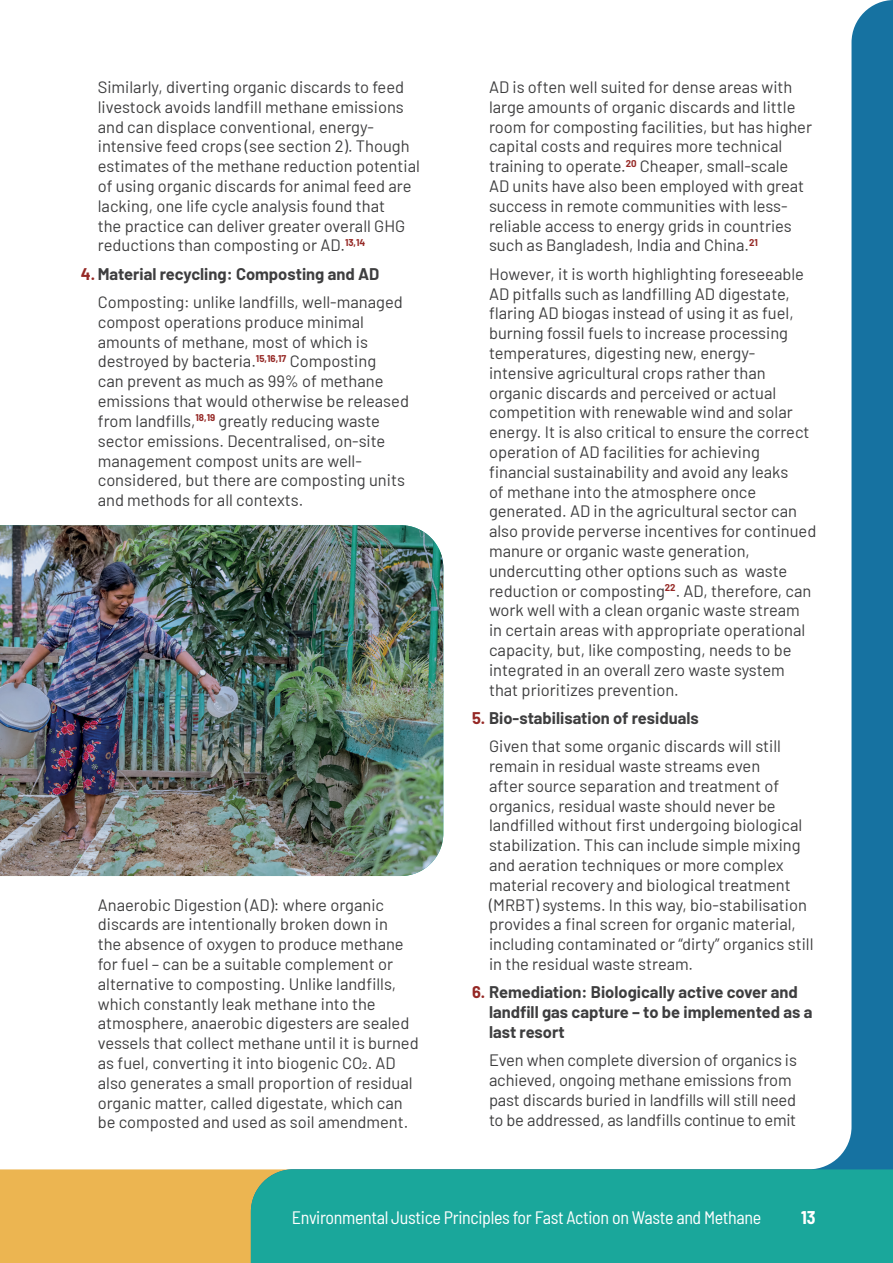
<style>
.page{position:relative;width:893px;height:1263px;background:#fff}
.page>*{position:absolute;margin:0;border:0;box-sizing:border-box;transform-origin:0 0}
.t1{font:semi-condensed 18px "Barlow";letter-spacing:-.02em;color:#fff}
.t2{font:700 semi-condensed 18px "Barlow";color:#fff}
.t3{font:16.5px/19.8px "Barlow";color:#3e3e3f}
.t4{font:700 16.5px/19.8px "Barlow";color:#3e3e3f}
.s1{font-weight:700;color:#952825}
.s2{font-weight:700}
.s3{color:#952825}
</style>
<div class="page">
<div style="left:0;top:1169px;width:251px;height:94px;background:#ecb551"></div>
<svg style="left:443px;top:0;width:450px;height:1169px"></svg>
<div style="left:251px;top:1169px;width:642px;height:94px;background:#1aa79b"></div>
<img style="left:0;top:525px;width:443px;height:351px">
<p class="t3" style="left:98px;top:76px;width:324px">Similarly, diverting organic discards to feed livestock avoids landfill methane emissions and can displace conventional, energy&shy;intensive feed crops (see section 2). Though estimates of the methane reduction potential of using organic discards for animal feed are lacking, one life cycle analysis found that<br>the practice can deliver greater overall GHG reductions than composting or AD.<sup>13,14</sup></p>
<p class="t3" style="left:98px;top:258px;width:306px;line-height:28.3px;text-indent:-17px"><span class="s1">4.</span> <span class="s2">Material recycling: Composting and AD<br></span>Composting: unlike landfills, well-managed</p>
<p class="t3" style="left:98px;top:311px;width:313px">compost operations produce minimal amounts of methane, most of which is destroyed by bacteria.<sup>15,16,17</sup> Composting<br>can prevent as much as 99% of methane emissions that would otherwise be released from landfills,<sup>18,19</sup> greatly reducing waste sector emissions. Decentralised, on-site management compost units are well&shy;considered, but there are composting units and methods for all contexts.</p>
<p class="t3" style="left:98px;top:893px;width:322px">Anaerobic Digestion (AD): where organic discards are intentionally broken down in<br>the absence of oxygen to produce methane for fuel – can be a suitable complement or alternative to composting. Unlike landfills, which constantly leak methane into the atmosphere, anaerobic digesters are sealed vessels that collect methane until it is burned as fuel, converting it into biogenic CO2. AD also generates a small proportion of residual organic matter, called digestate, which can be composted and used as soil amendment.</p>
<p class="t3" style="left:489px;top:76px;width:325px">AD is often well suited for dense areas with large amounts of organic discards and little room for composting facilities, but has higher capital costs and requires more technical training to operate.<sup>20</sup> Cheaper, small-scale AD units have also been employed with great success in remote communities with less&shy;reliable access to energy grids in countries such as Bangladesh, India and China.<sup>21</sup></p>
<p class="t3" style="left:489px;top:263px;width:329px">However, it is worth highlighting foreseeable AD pitfalls such as landfilling AD digestate, flaring AD biogas instead of using it as fuel, burning fossil fuels to increase processing temperatures, digesting new, energy&shy;intensive agricultural crops rather than organic discards and perceived or actual competition with renewable wind and solar energy. It is also critical to ensure the correct operation of AD facilities for achieving financial sustainability and avoid any leaks<br>of methane into the atmosphere once generated. AD in the agricultural sector can also provide perverse incentives for continued manure or organic waste generation, undercutting other options such as waste reduction or composting<sup>22</sup>. AD, therefore, can work well with a clean organic waste stream in certain areas with appropriate operational capacity, but, like composting, needs to be integrated in an overall zero waste system that prioritizes prevention.</p>
<p class="t3" style="left:489px;top:702px;width:294px;line-height:28.3px;text-indent:-17px"><span class="s1">5.</span> <span class="s2">Bio-stabilisation of residuals<br></span>Given that some organic discards will still</p>
<p class="t3" style="left:489px;top:755px;width:326px">remain in residual waste streams even<br>after source separation and treatment of organics, residual waste should never be landfilled without first undergoing biological stabilization. This can include simple mixing and aeration techniques or more complex material recovery and biological treatment (MRBT) systems. In this way, bio-stabilisation provides a final screen for organic material, including contaminated or “dirty” organics still in the residual waste stream.</p>
<p class="t4" style="left:489px;top:981px;width:325px;text-indent:-17px"><span class="s3">6.</span> Remediation: Biologically active cover and landfill gas capture – to be implemented as a last resort</p>
<p class="t3" style="left:489px;top:1049px;width:309px">Even when complete diversion of organics is achieved, ongoing methane emissions from past discards buried in landfills will still need to be addressed, as landfills continue to emit</p>
<p class="t1" style="left:292px;top:1204px;width:471px">Environmental Justice Principles for Fast Action on Waste and Methane</p>
<p class="t2" style="left:801px;top:1204px;width:16px">13</p>
</div>
